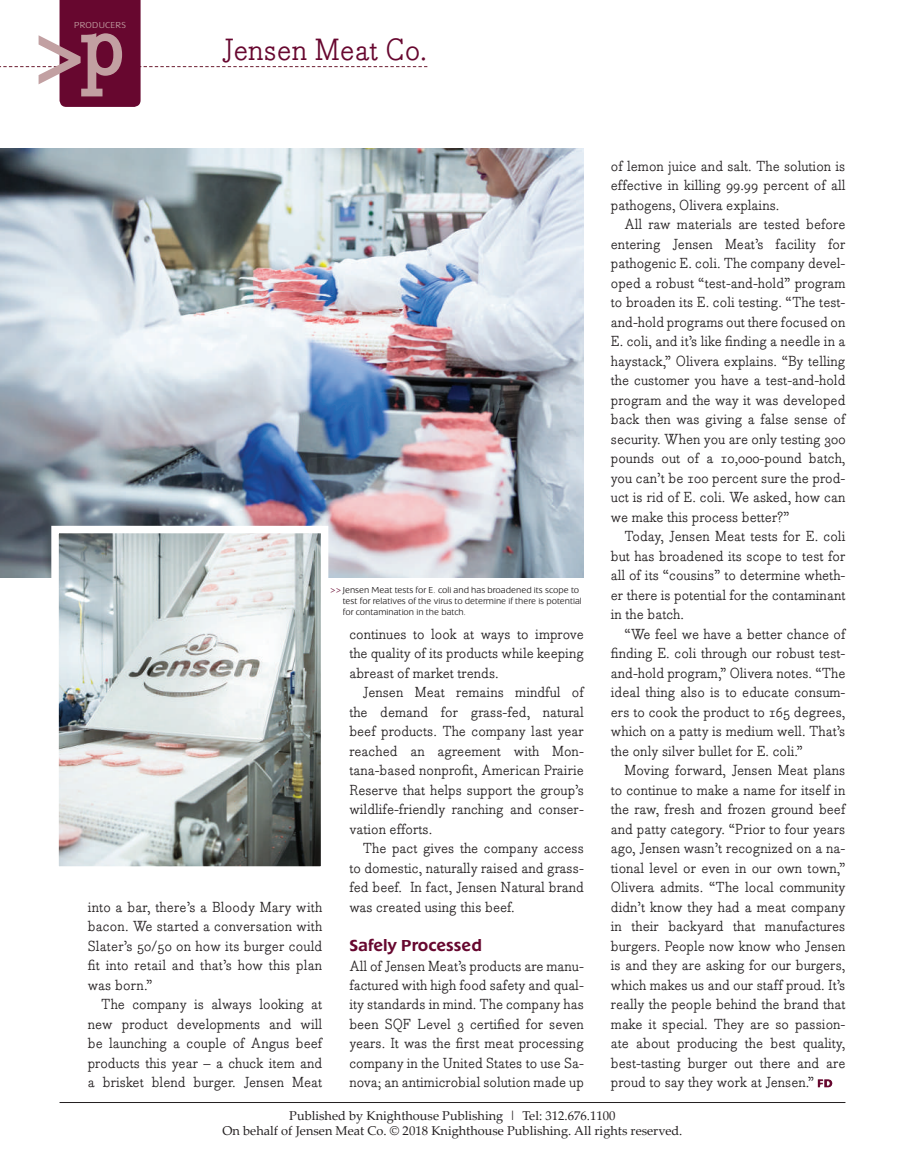
<style>
.page{position:relative;width:905px;height:1161px;background:#fff}
.page>*{position:absolute;margin:0;border:0;box-sizing:border-box;transform-origin:0 0}
.t1{font:700 85.5px "Bodoni Egyptian";color:#c2a0a2}
.t2{font:30px "Bodoni Egyptian";color:#67072f}
.t3{font:500 16.5px "Extension";color:#67072f}
.t4{font:14.25px/19.5px "Bodoni Egyptian";color:#231f20;text-align:justify}
.t5{font:12.75px/15.3px "Palatino Linotype";color:#231f20;text-align:center}
.t6{font:300 9px/10.8px "Extension";color:#231f20}
.t7{font:300 9px "Extension";letter-spacing:.03em;color:#c2a0a2}
.s1{font-family:"Bodoni Egyptian";font-weight:400;color:#67072f}
</style>
<div class="page">
<img style="left:817px;top:1079px;width:15px;height:8px">
<img style="left:0;top:148px;width:584px;height:430px">
<img style="left:60px;top:535px;width:259px;height:330px">
<div style="left:51px;top:526px;width:277px;height:348px;border:8px solid #fff"></div>
<svg style="left:0;top:0;width:427px;height:107px"></svg>
<hr style="left:60px;top:1102px;width:785px;height:1px;background:#231f20">
<p class="t7" style="left:74px;top:20px;width:53px">PRODUCERS</p>
<h1 class="t1" style="left:79px;top:-9px;width:47px">p</h1>
<h2 class="t2" style="left:222px;top:32px;width:207px">Jensen Meat Co.</h2>
<p class="t6" style="left:343px;top:585px;width:240px;text-indent:-13px"><span class="s1">&gt;&gt;</span> Jensen Meat tests for E. coli and has broadened its scope to test for relatives of the virus to determine if there is potential for contamination in the batch.</p>
<p class="t4" style="left:88px;top:897px;width:236px">into a bar, there’s a Bloody Mary with bacon. We started a conversation with Slater’s 50/50 on how its burger could fit into retail and that’s how this plan was born.”</p>
<p class="t4" style="left:88px;top:995px;width:236px;text-indent:13px">The company is always looking at new product developments and will be launching a couple of Angus beef products this year – a chuck item and a brisket blend burger. Jensen Meat</p>
<p class="t4" style="left:349px;top:624px;width:236px">continues to look at ways to improve the quality of its products while keeping abreast of market trends.</p>
<p class="t4" style="left:349px;top:683px;width:236px;text-indent:13px">Jensen Meat remains mindful of the demand for grass-fed, natural beef products. The company last year reached an agreement with Mon&shy;tana-based nonprofit, American Prairie Reserve that helps support the group’s wildlife-friendly ranching and conser&shy;vation efforts.</p>
<p class="t4" style="left:349px;top:839px;width:236px;text-indent:13px">The pact gives the company access to domestic, naturally raised and grass&shy;fed beef. In fact, Jensen Natural brand was created using this beef.</p>
<p class="t3" style="left:349px;top:936px;width:134px">Safely Processed</p>
<p class="t4" style="left:349px;top:956px;width:236px">All of Jensen Meat’s products are manu&shy;factured with high food safety and qual&shy;ity standards in mind. The company has been SQF Level 3 certified for seven years. It was the first meat processing company in the United States to use Sa&shy;nova; an antimicrobial solution made up</p>
<p class="t4" style="left:611px;top:156px;width:236px">of lemon juice and salt. The solution is effective in killing 99.99 percent of all pathogens, Olivera explains.</p>
<p class="t4" style="left:611px;top:215px;width:236px;text-indent:13px">All raw materials are tested before entering Jensen Meat’s facility for pathogenic E. coli. The company devel&shy;oped a robust “test-and-hold” program to broaden its E. coli testing. “The test&shy;and-hold programs out there focused on E. coli, and it’s like finding a needle in a haystack,” Olivera explains. “By telling the customer you have a test-and-hold program and the way it was developed back then was giving a false sense of security. When you are only testing 300 pounds out of a 10,000-pound batch, you can’t be 100 percent sure the prod&shy;uct is rid of E. coli. We asked, how can we make this process better?”</p>
<p class="t4" style="left:611px;top:527px;width:236px;text-indent:13px">Today, Jensen Meat tests for E. coli but has broadened its scope to test for all of its “cousins” to determine wheth&shy;er there is potential for the contaminant in the batch.</p>
<p class="t4" style="left:611px;top:624px;width:236px;text-indent:13px">“We feel we have a better chance of finding E. coli through our robust test&shy;and-hold program,” Olivera notes. “The ideal thing also is to educate consum&shy;ers to cook the product to 165 degrees, which on a patty is medium well. That’s the only silver bullet for E. coli.”</p>
<p class="t4" style="left:611px;top:761px;width:236px;text-indent:13px">Moving forward, Jensen Meat plans to continue to make a name for itself in the raw, fresh and frozen ground beef and patty category. “Prior to four years ago, Jensen wasn’t recognized on a na&shy;tional level or even in our own town,” Olivera admits. “The local community didn’t know they had a meat company in their backyard that manufactures burgers. People now know who Jensen is and they are asking for our burgers, which makes us and our staff proud. It’s really the people behind the brand that make it special. They are so passion&shy;ate about producing the best quality, best-tasting burger out there and are proud to say they work at Jensen.”</p>
<p class="t5" style="left:222px;top:1108px;width:461px">Published by Knighthouse Publishing | Tel: 312.676.1100<br>On behalf of Jensen Meat Co. © 2018 Knighthouse Publishing. All rights reserved.</p>
</div>
